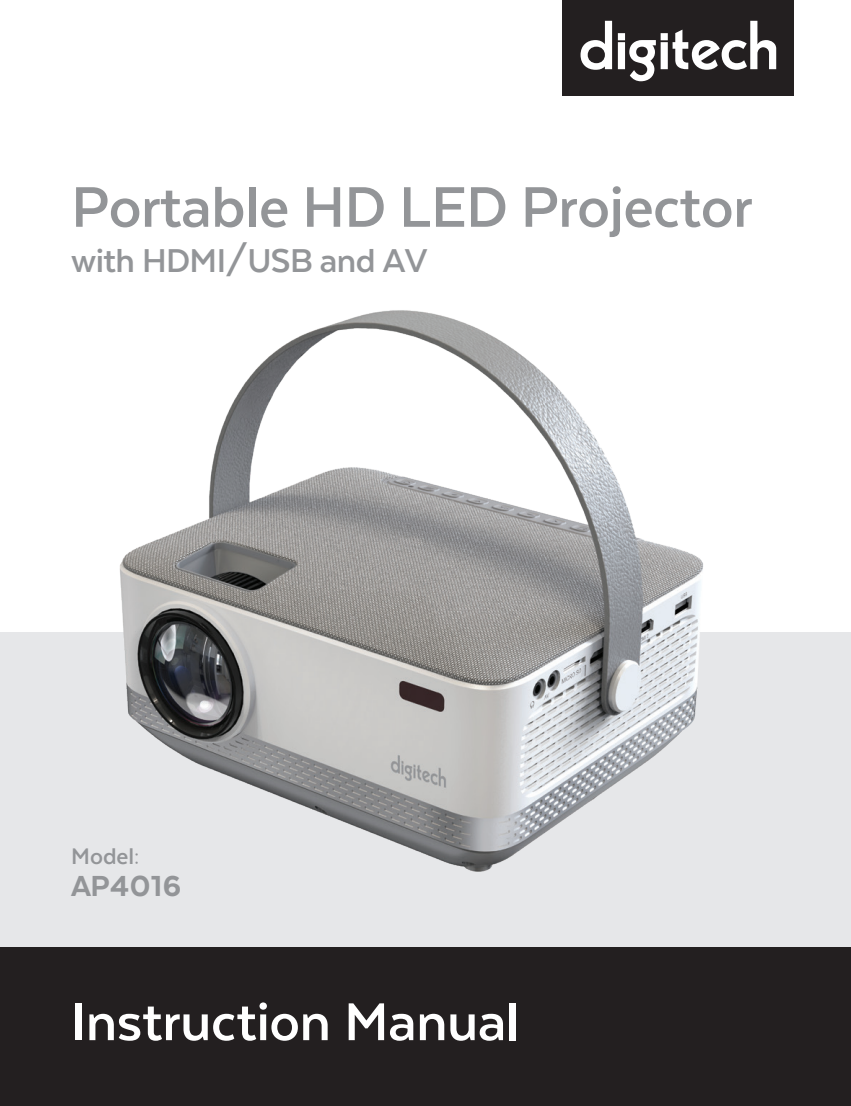
<style>
.page{position:relative;width:851px;height:1106px;background:#fff}
.page>*{position:absolute;margin:0;border:0;box-sizing:border-box;transform-origin:0 0}
.t1{font:700 66px "Texta";letter-spacing:-.01em;color:#939598}
.t2{font:700 61.2px "Texta";letter-spacing:-.005em;color:#fff}
.t3{font:700 38.1px "Texta";letter-spacing:-.015em;color:#939598}
.t4{font:800 33.3px "Texta";letter-spacing:.015em;color:#939598}
.t5{font:700 26.1px "Texta";color:#939598}
</style>
<div class="page">
<div style="left:0;top:632px;width:850px;height:474px;background:#e6e7e9"></div>
<div style="left:0;top:948px;width:850px;height:158px;background:#231f20"></div>
<div style="left:562px;top:0;width:232px;height:95px;background:#231f20"></div>
<svg style="left:580px;top:21px;width:32px;height:49px"></svg>
<svg style="left:629px;top:40px;width:26px;height:41px"></svg>
<div style="left:660px;top:42px;width:7px;height:27px;background:#fff"></div>
<div style="left:660px;top:33px;width:7px;height:7px;background:#fff"></div>
<svg style="left:672px;top:21px;width:104px;height:49px"></svg>
<div style="left:617px;top:42px;width:8px;height:27px;background:#fff"></div>
<div style="left:617px;top:33px;width:8px;height:7px;background:#fff"></div>
<img style="left:15px;top:310px;width:775px;height:638px">
<p class="t1" style="left:71px;top:173px;width:682px">Portable HD LED Projector</p>
<p class="t3" style="left:71px;top:241px;width:357px">with HDMI/USB and AV</p>
<p class="t5" style="left:71px;top:843px;width:70px">Model:</p>
<p class="t4" style="left:71px;top:868px;width:111px">AP4016</p>
<p class="t2" style="left:71px;top:990px;width:449px">Instruction Manual</p>
</div>
